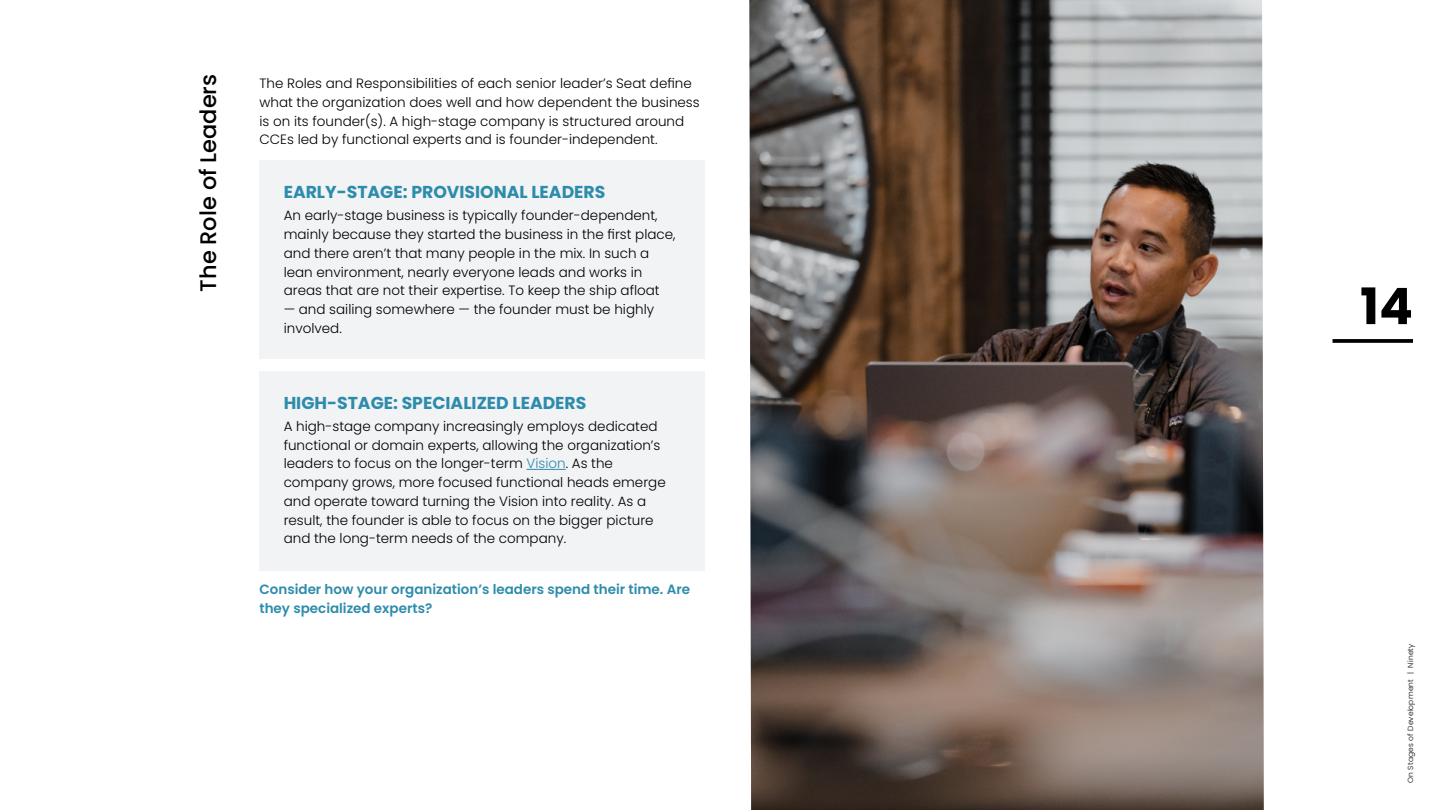
<style>
.page{position:relative;width:1440px;height:810px;background:#fff}
.page>*{position:absolute;margin:0;border:0;box-sizing:border-box;transform-origin:0 0}
.t1{font:700 50.25px "Poppins";color:#000}
.t2{font:500 22.5px "Poppins";color:#000}
.t3{font:700 17.25px "Poppins";color:#2d8cab}
.t4{font:300 13.5px/18.8px "Poppins";color:#000}
.t5{font:600 13.5px/18.8px "Poppins";color:#2d8cab}
.t6{font:300 7.5px "Poppins";letter-spacing:.025em;color:#000}
.s1{color:#2f8baa}
</style>
<div class="page">
<svg style="left:1333px;top:339px;width:80px;height:4px"></svg>
<div style="left:260px;top:161px;width:445px;height:198px;background:#f2f3f5"></div>
<div style="left:260px;top:371px;width:445px;height:200px;background:#f2f3f5"></div>
<hr style="left:527px;top:469px;width:39px;height:1px;background:#2f8baa">
<img style="left:749px;top:0;width:515px;height:810px">
<h2 class="t2" style="left:195px;top:292px;width:219px;rotate:-90deg">The Role of Leaders</h2>
<p class="t4" style="left:260px;top:74px;width:442px">The Roles and Responsibilities of each senior leader’s Seat define what the organization does well and how dependent the business is on its founder(s). A high-stage company is structured around CCEs led by functional experts and is founder-independent.</p>
<p class="t3" style="left:284px;top:182px;width:323px">EARLY-STAGE: PROVISIONAL LEADERS</p>
<p class="t4" style="left:284px;top:206px;width:393px">An early-stage business is typically founder-dependent, mainly because they started the business in the first place, and there aren’t that many people in the mix. In such a lean environment, nearly everyone leads and works in areas that are not their expertise. To keep the ship afloat</p>
<p class="t4" style="left:284px;top:300px;width:372px">— and sailing somewhere — the founder must be highly involved.</p>
<p class="t3" style="left:284px;top:393px;width:304px">HIGH-STAGE: SPECIALIZED LEADERS</p>
<p class="t4" style="left:284px;top:417px;width:384px">A high-stage company increasingly employs dedicated functional or domain experts, allowing the organization’s leaders to focus on the longer-term <span class="s1">Vision</span>. As the company grows, more focused functional heads emerge and operate toward turning the Vision into reality. As a result, the founder is able to focus on the bigger picture and the long-term needs of the company.</p>
<p class="t5" style="left:260px;top:580px;width:432px">Consider how your organization’s leaders spend their time. Are they specialized experts?</p>
<h1 class="t1" style="left:1360px;top:277px;width:54px">14</h1>
<p class="t6" style="left:1406px;top:783px;width:141px;rotate:-90deg">On Stages of Development | Ninety</p>
</div>
